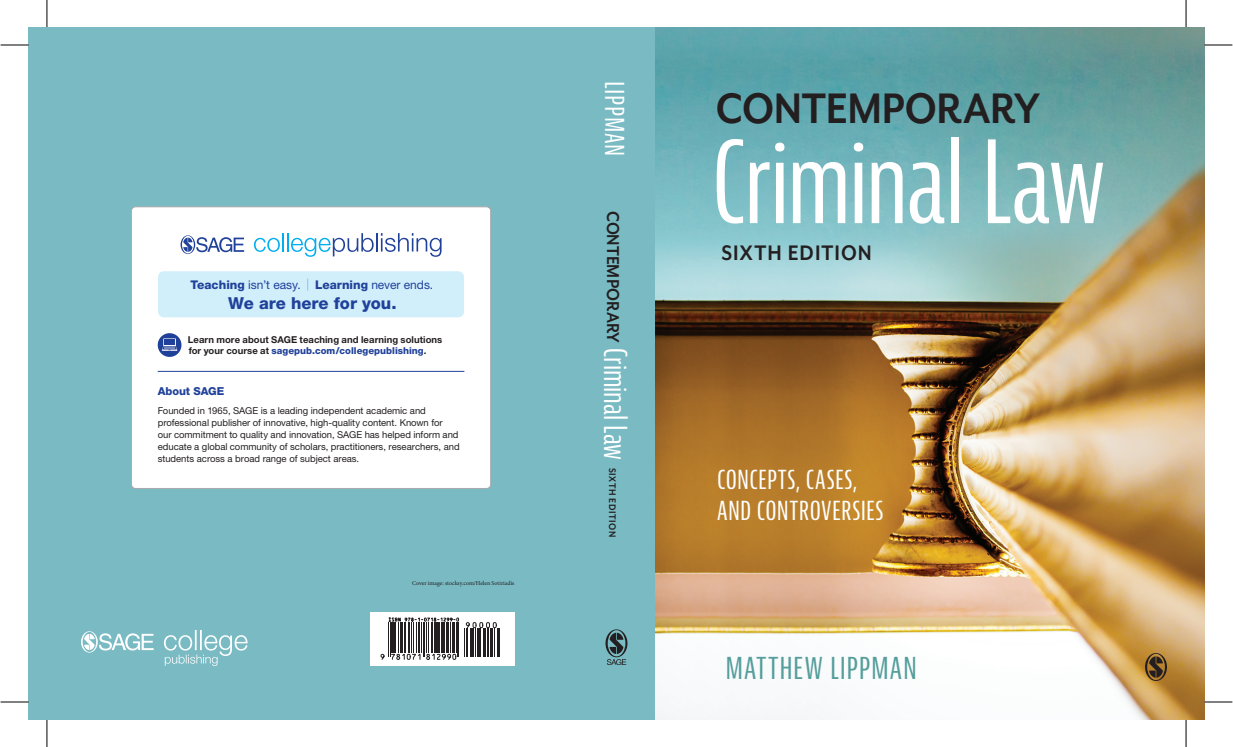
<style>
.page{position:relative;width:1233px;height:747px;background:#fff}
.page>*{position:absolute;margin:0;border:0;box-sizing:border-box;transform-origin:0 0}
.t1{font:extra-condensed 111.4px "Bernina Sans";letter-spacing:-.01em;color:#fff;scale:1.05 1}
.t2{font:700 49.2px "Mr Eaves San OT";letter-spacing:-.01em;color:#231f20;scale:.9 1}
.t3{font:extra-condensed 32.2px "Bernina Sans";letter-spacing:.025em;color:#559e9c;scale:1.1 1}
.t4{font:extra-condensed 27.9px/30.5px "Bernina Sans";letter-spacing:.015em;color:#fff;scale:1.09 1}
.t5{font:extra-condensed 27.9px "Bernina Sans";letter-spacing:.015em;color:#fff;scale:1.1 1}
.t6{font:700 24.2px "Mr Eaves San OT";letter-spacing:.05em;color:#231f20;scale:.9 1}
.t7{font:700 19.8px "Mr Eaves San OT";color:#231f20;scale:.9 1}
.t8{font:800 16.5px "Helvetica Neue";color:#20419a}
.t9{font:12px "Helvetica Neue";color:#20419a}
.t10{font:700 11px "Mr Eaves San OT";letter-spacing:.055em;color:#231f20;scale:.9 1}
.t11{font:800 11px "Helvetica Neue";letter-spacing:-.01em;color:#20419a}
.t12{font:9.5px/11.9px "Helvetica Neue";letter-spacing:-.005em;color:#231f20}
.t13{font:700 9.5px/11.4px "Helvetica Neue";letter-spacing:.005em;color:#231f20}
.t14{font:6px "Minion Pro";color:#231f20}
.s1{font-weight:800}
.s2{color:#00aeef}
.s3{font-weight:800;color:#20419a}
.s4{font-family:"Bernina Sans";font-weight:400;font-stretch:extra-condensed;font-size:30.9px;color:#fff}
</style>
<div class="page">
<img style="left:655px;top:27px;width:549px;height:693px">
<div style="left:29px;top:27px;width:626px;height:693px;background:#79bac3"></div>
<svg style="left:1145px;top:653px;width:22px;height:28px"></svg>
<svg style="left:605px;top:629px;width:22px;height:36px"></svg>
<svg style="left:81px;top:631px;width:73px;height:22px"></svg>
<svg style="left:164px;top:630px;width:84px;height:36px"></svg>
<div style="left:370px;top:612px;width:144px;height:54px;background:#fff"></div>
<div style="left:131px;top:207px;width:360px;height:281px;background:#fff;border-radius:4px"></div>
<hr style="left:158px;top:371px;width:306px;height:1px;background:#20419a">
<svg style="left:181px;top:235px;width:63px;height:19px"></svg>
<svg style="left:254px;top:233px;width:188px;height:24px"></svg>
<div style="left:158px;top:333px;width:23px;height:24px;background:#20419a;border-radius:50%"></div>
<svg style="left:163px;top:338px;width:13px;height:8px"></svg>
<div style="left:164px;top:339px;width:11px;height:6px;background:#20419a"></div>
<svg style="left:162px;top:347px;width:15px;height:4px"></svg>
<div style="left:131px;top:206px;width:360px;height:283px;border:1px solid #a8a9ad;border-radius:4px"></div>
<div style="left:158px;top:271px;width:306px;height:46px;background:#d1eefb;border-radius:6px"></div>
<svg style="left:380px;top:617px;width:120px;height:43px"></svg>
<svg style="left:1px;top:45px;width:28px;height:1px"></svg>
<svg style="left:1204px;top:45px;width:28px;height:1px"></svg>
<svg style="left:1px;top:702px;width:28px;height:1px"></svg>
<svg style="left:1204px;top:702px;width:28px;height:1px"></svg>
<svg style="left:47px;top:0;width:1px;height:27px"></svg>
<svg style="left:47px;top:720px;width:1px;height:27px"></svg>
<svg style="left:1186px;top:0;width:1px;height:27px"></svg>
<svg style="left:1186px;top:720px;width:1px;height:27px"></svg>
<p class="t9" style="left:190px;top:277px;width:244px"><span class="s1">Teaching</span> isn’t easy. <span class="s2">|</span> <span class="s1">Learning</span> never ends.</p>
<h3 class="t8" style="left:228px;top:293px;width:170px">We are here for you.</h3>
<p class="t13" style="left:188px;top:334px;width:256px">Learn more about SAGE teaching and learning solutions for your course at <span class="s3">sagepub.com/collegepublishing</span>.</p>
<p class="t11" style="left:158px;top:385px;width:68px">About SAGE</p>
<p class="t12" style="left:158px;top:405px;width:303px">Founded in 1965, SAGE is a leading independent academic and professional publisher of innovative, high-quality content. Known for<br>our commitment to quality and innovation, SAGE has helped inform and educate a global community of scholars, practitioners, researchers, and students across a broad range of subject areas.</p>
<p class="t14" style="left:412px;top:579px;width:104px">Cover image: stocksy.com/Helen Sotiriadis</p>
<h3 class="t5" style="left:631px;top:81px;width:70px;rotate:90deg">LIPPMAN</h3>
<h3 class="t7" style="left:624px;top:211px;width:278px;rotate:90deg">CONTEMPORARY <span class="s4">Criminal Law</span></h3>
<p class="t10" style="left:618px;top:468px;width:78px;rotate:90deg">SIXTH EDITION</p>
<h2 class="t2" style="left:716px;top:82px;width:362px">CONTEMPORARY</h2>
<h1 class="t1" style="left:712px;top:120px;width:376px">Criminal Law</h1>
<h3 class="t6" style="left:721px;top:240px;width:169px">SIXTH EDITION</h3>
<h3 class="t4" style="left:717px;top:465px;width:154px">CONCEPTS, CASES,<br>AND CONTROVERSIES</h3>
<h3 class="t3" style="left:725px;top:649px;width:176px">MATTHEW LIPPMAN</h3>
</div>
